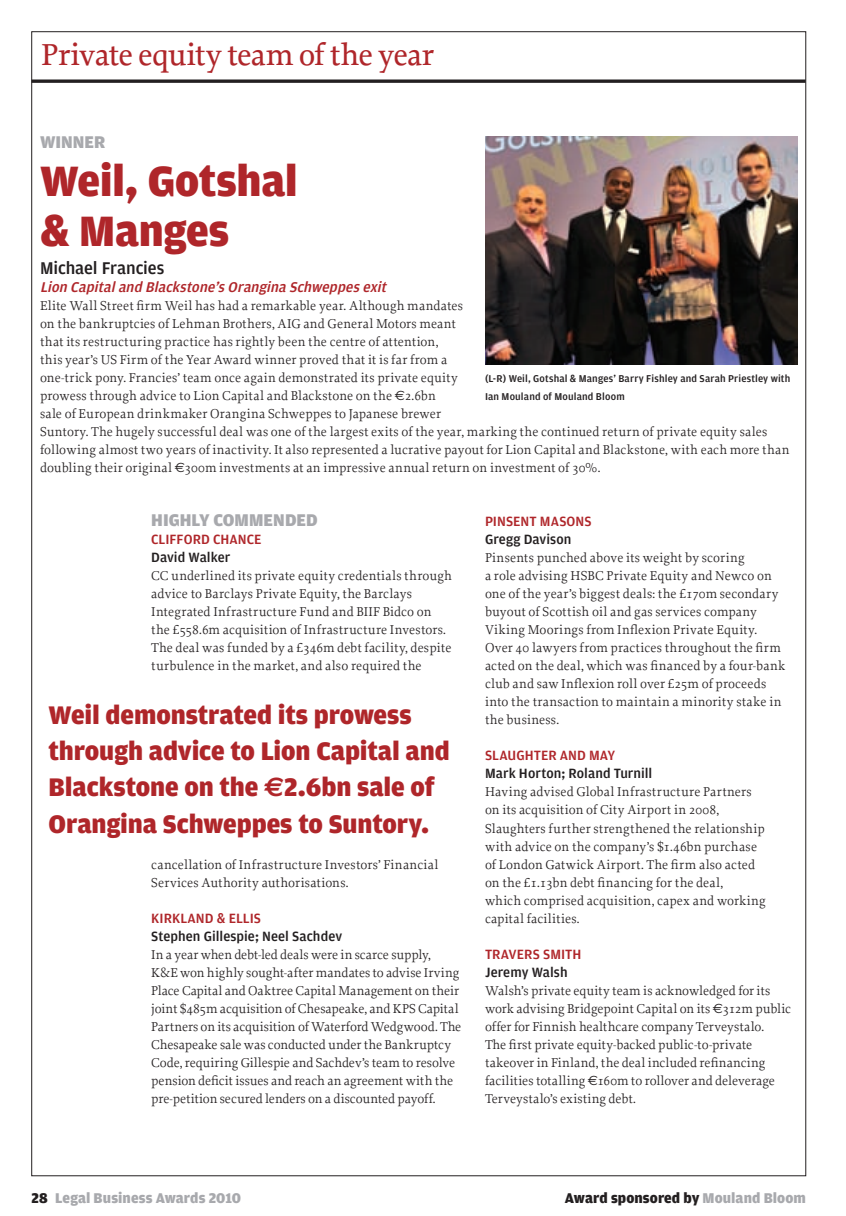
<style>
.page{position:relative;width:846px;height:1216px;background:#fff}
.page>*{position:absolute;margin:0;border:0;box-sizing:border-box;transform-origin:0 0}
.t1{font:900 45px/49.5px "Amplitude";letter-spacing:-.01em;color:#af262a}
.t2{font:500 31.8px "Proforma";letter-spacing:-.025em;color:#af262a}
.t3{font:900 27px/36px "Amplitude";letter-spacing:-.005em;color:#af262a}
.t4{font:900 18px "Amplitude";letter-spacing:.005em;color:#a8a9ad}
.t5{font:500 18px "Amplitude";letter-spacing:-.005em;color:#231f20}
.t6{font:italic 500 15px "Amplitude";color:#af262a}
.t7{font:900 15px "Amplitude";letter-spacing:.005em;color:#231f20}
.t8{font:900 15px "Amplitude";letter-spacing:.005em;color:#a8a9ad}
.t9{font:500 14.25px "Amplitude";letter-spacing:.005em;color:#231f20}
.t10{font:500 14.25px "Amplitude";color:#af262a}
.t11{font:13.5px/18px "Proforma";letter-spacing:.005em;color:#231f20}
.t12{font:500 10.5px/18px "Amplitude";letter-spacing:.015em;color:#231f20}
.s1{font-family:"Euro Sans"}
.s2{font-family:"Euro Sans";font-weight:700}
.s3{color:#231f20}
.s4{color:#a8a9ad}
</style>
<div class="page">
<svg style="left:31px;top:79px;width:774px;height:4px;background:#454243"></svg>
<img style="left:485px;top:136px;width:312px;height:228px">
<h2 class="t2" style="left:41px;top:35px;width:394px">Private equity team of the year</h2>
<h3 class="t4" style="left:40px;top:132px;width:56px">Winner</h3>
<h1 class="t1" style="left:40px;top:157px;width:259px">Weil, Gotshal &amp; Manges</h1>
<h3 class="t5" style="left:40px;top:258px;width:126px">Michael Francies</h3>
<p class="t6" style="left:40px;top:279px;width:351px">Lion Capitaland Blackstone’sOrangina Schweppesexit</p>
<p class="t11" style="left:40px;top:296px;width:751px">Elite Wall Street firm Weil has had a remarkable year. Although mandates<br>on the bankruptcies of Lehman Brothers, AIG and General Motors meant<br>that its restructuring practice has rightly been the centre of attention,<br>this year’s US Firm of the Year Award winner proved that it is far from a<br>one-trick pony. Francies’ team once again demonstrated its private equity<br>prowess through advice to Lion Capital and Blackstone on the <span class="s1">E</span>2.6bn<br>sale of European drinkmaker Orangina Schweppes to Japanese brewer<br>Suntory. The hugely successful deal was one of the largest exits of the year, marking the continued return of private equity sales following almost two years of inactivity. It also represented a lucrative payout for Lion Capital and Blackstone, with each more than doubling their original <span class="s1">E</span>300m investments at an impressive annual return on investment of 30%.</p>
<h3 class="t4" style="left:151px;top:510px;width:75px">highly comme</h3>
<h3 class="t4" style="left:273px;top:510px;width:24px">nded</h3>
<p class="t10" style="left:151px;top:531px;width:112px">CLIFFORD CHANCE</p>
<p class="t9" style="left:151px;top:549px;width:80px">David Walker</p>
<p class="t11" style="left:151px;top:566px;width:302px">CC underlined its private equity credentials through advice to Barclays Private Equity, the Barclays Integrated Infrastructure Fund and BIIF Bidco on the £558.6m acquisition of Infrastructure Investors.<br>The deal was funded by a £346m debt facility, despite turbulence in the market, and also required the</p>
<p class="t12" style="left:485px;top:370px;width:307px">(L-R) Weil, Gotshal &amp; Manges’ Barry Fishley and Sarah Priestley with<br>Ian Mouland of Mouland Bloom</p>
<p class="t10" style="left:485px;top:513px;width:108px">PINSENT MASONS</p>
<p class="t9" style="left:485px;top:531px;width:88px">Gregg Davison</p>
<p class="t11" style="left:485px;top:548px;width:302px">Pinsents punched above its weight by scoring<br>a role advising HSBC Private Equity and Newco on one of the year’s biggest deals: the £170m secondary buyout of Scottish oil and gas services company Viking Moorings from Inflexion Private Equity.<br>Over 40 lawyers from practices throughout the firm acted on the deal, which was financed by a four-bank club and saw Inflexion roll over £25m of proceeds into the transaction to maintain a minority stake in the business.</p>
<p class="t10" style="left:485px;top:747px;width:132px">SLAUGHTER AND MAY</p>
<p class="t9" style="left:485px;top:765px;width:169px">Mark Horton; Roland Turnill</p>
<p class="t11" style="left:485px;top:782px;width:282px">Having advised Global Infrastructure Partners on its acquisition of City Airport in 2008, Slaughters further strengthened the relationship with advice on the company’s $1.46bn purchase of London Gatwick Airport. The firm also acted on the £1.13bn debt financing for the deal,<br>which comprised acquisition, capex and working capital facilities.</p>
<p class="t10" style="left:485px;top:945px;width:98px">TRAVERS SMITH</p>
<p class="t9" style="left:485px;top:963px;width:84px">Jeremy Walsh</p>
<p class="t11" style="left:485px;top:980px;width:307px">Walsh’s private equity team is acknowledged for its work advising Bridgepoint Capital on its <span class="s1">E</span>312m public offer for Finnish healthcare company Terveystalo.<br>The first private equity-backed public-to-private takeover in Finland, the deal included refinancing facilities totalling <span class="s1">E</span>160m to rollover and deleverage Terveystalo’s existing debt.</p>
<h3 class="t3" style="left:48px;top:697px;width:402px">Weil demonstrated its prowess through advice to Lion Capital and<br>Blackstone on the <span class="s2">E</span>2.6bn sale of<br>Orangina Schweppes to Suntory.</h3>
<p class="t11" style="left:151px;top:854px;width:288px">cancellation of Infrastructure Investors’ Financial<br>Services Authority authorisations.</p>
<p class="t10" style="left:151px;top:909px;width:111px">KIRKLAND &amp; ELLIS</p>
<p class="t9" style="left:151px;top:927px;width:192px">Stephen Gillespie; Neel Sachdev</p>
<p class="t11" style="left:151px;top:944px;width:311px">In a year when debt-led deals were in scarce supply,<br>K&amp;E won highly sought-after mandates to advise Irving Place Capital and Oaktree Capital Management on their joint $485m acquisition of Chesapeake, and KPS Capital Partners on its acquisition of Waterford Wedgwood. The Chesapeake sale was conducted under the Bankruptcy Code, requiring Gillespie and Sachdev’s team to resolve pension deficit issues and reach an agreement with the pre-petition secured lenders on a discounted payoff.</p>
<p class="t8" style="left:31px;top:1189px;width:211px"><span class="s3">28</span> Legal Business Awards 2010</p>
<p class="t7" style="left:565px;top:1189px;width:242px">Award sponsored by <span class="s4">Mouland Bloom</span></p>
</div>
